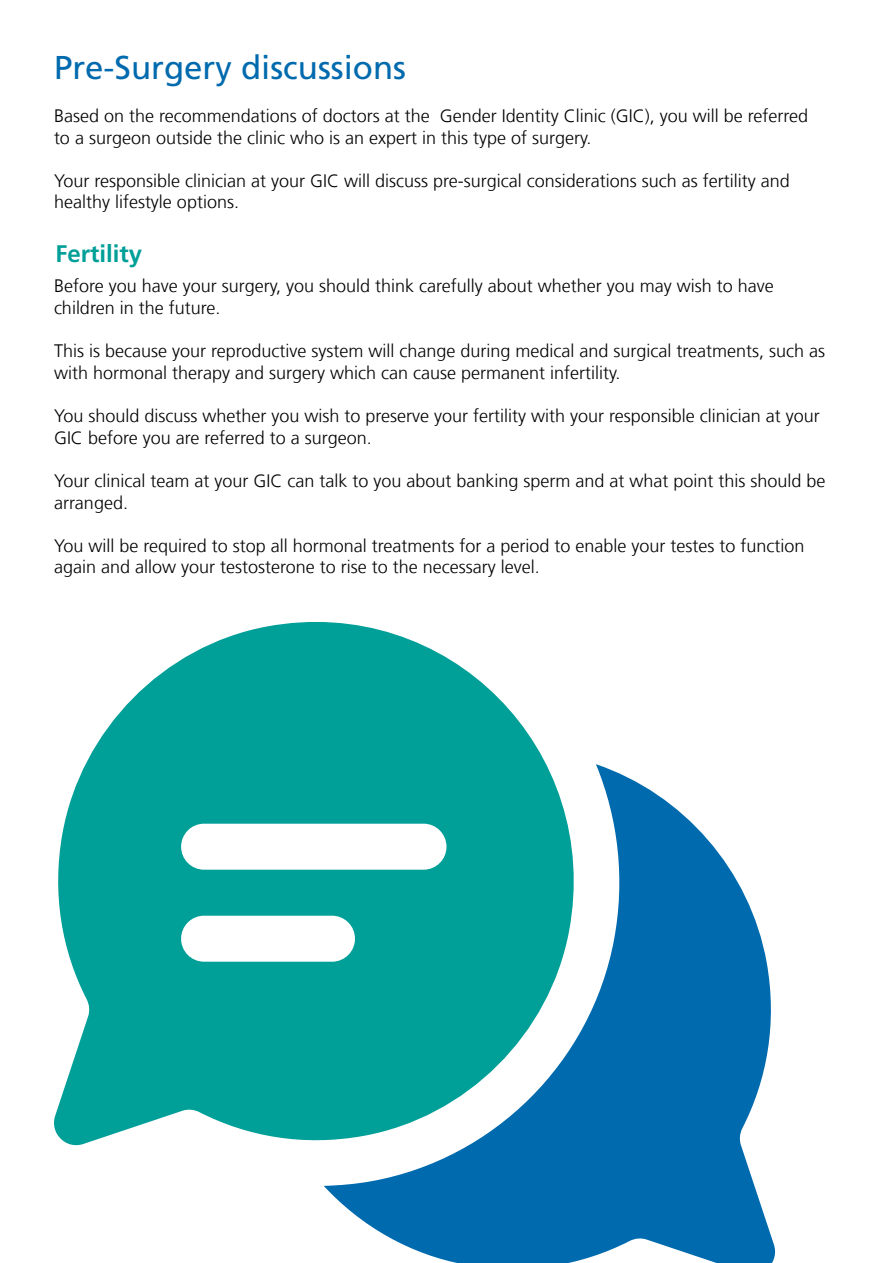
<style>
.page{position:relative;width:893px;height:1263px;background:#fff}
.page>*{position:absolute;margin:0;border:0;box-sizing:border-box;transform-origin:0 0}
.t1{font:33px "Frutiger LT Com";color:#006aae}
.t2{font:700 24px "Frutiger LT Com";color:#009f98}
.t3{font:300 18px/21.6px "Frutiger LT Com";color:#000}
</style>
<div class="page">
<svg style="left:54px;top:622px;width:492px;height:524px;fill:#009f98"></svg>
<svg style="left:324px;top:764px;width:452px;height:499px"></svg>
<h1 class="t1" style="left:54px;top:48px;width:354px">Pre-Surgery discussions</h1>
<p class="t3" style="left:54px;top:105px;width:756px">Based on the recommendations of doctors at the Gender Identity Clinic (GIC), you will be referred to a surgeon outside the clinic who is an expert in this type of surgery.</p>
<p class="t3" style="left:54px;top:170px;width:737px">Your responsible clinician at your GIC will discuss pre-surgical considerations such as fertility and healthy lifestyle options.</p>
<h2 class="t2" style="left:55px;top:240px;width:88px">Fertility</h2>
<p class="t3" style="left:54px;top:276px;width:721px">Before you have your surgery, you should think carefully about whether you may wish to have children in the future.</p>
<p class="t3" style="left:54px;top:340px;width:773px">This is because your reproductive system will change during medical and surgical treatments, such as with hormonal therapy and surgery which can cause permanent infertility.</p>
<p class="t3" style="left:54px;top:405px;width:767px">You should discuss whether you wish to preserve your fertility with your responsible clinician at your<br>GIC before you are referred to a surgeon.</p>
<p class="t3" style="left:54px;top:470px;width:773px">Your clinical team at your GIC can talk to you about banking sperm and at what point this should be arranged.</p>
<p class="t3" style="left:54px;top:535px;width:752px">You will be required to stop all hormonal treatments for a period to enable your testes to function again and allow your testosterone to rise to the necessary level.</p>
</div>
